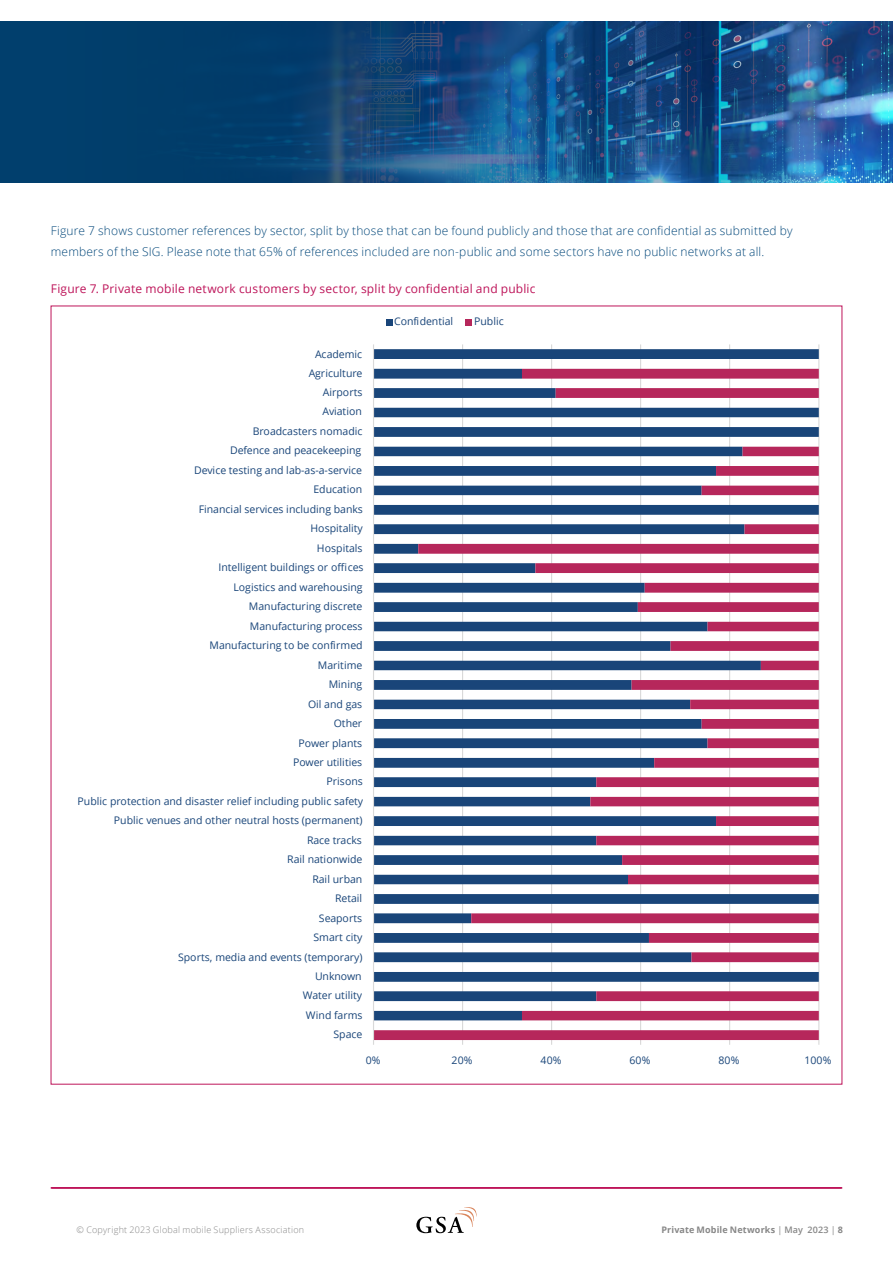
<style>
.page{position:relative;width:893px;height:1263px;background:#fff}
.page>*{position:absolute;margin:0;border:0;box-sizing:border-box;transform-origin:0 0}
.t1{font:300 12px/21px "Open Sans";letter-spacing:.015em;color:#02477a}
.t2{font:12px "Open Sans";letter-spacing:.015em;color:#be155a}
.t3{font:10.5px/19.5px "Open Sans";color:#194579;text-align:right}
.t4{font:300 9px "Open Sans";letter-spacing:.025em;color:#878787}
.t5{font:700 9px "Open Sans";letter-spacing:.015em;color:#878787}
.s1{font-weight:400}
.s2{font-weight:600}
</style>
<div class="page">
<svg style="left:416px;top:1207px;width:61px;height:26px"></svg>
<div style="left:51px;top:1188px;width:791px;height:1px;background:#be155a;border:1px solid #be155a"></div>
<img style="left:0;top:21px;width:893px;height:162px">
<hr style="left:462px;top:344px;width:1px;height:701px;background:#d9d9d9">
<hr style="left:551px;top:344px;width:1px;height:701px;background:#d9d9d9">
<hr style="left:640px;top:344px;width:1px;height:701px;background:#d9d9d9">
<hr style="left:729px;top:344px;width:1px;height:701px;background:#d9d9d9">
<hr style="left:818px;top:344px;width:1px;height:701px;background:#d9d9d9">
<svg style="left:374px;top:349px;width:445px;height:20px"></svg>
<svg style="left:374px;top:369px;width:445px;height:671px"></svg>
<hr style="left:373px;top:344px;width:1px;height:701px;background:#d9d9d9">
<div style="left:386px;top:319px;width:6px;height:7px;background:#194579"></div>
<div style="left:466px;top:319px;width:6px;height:7px;background:#b6275b"></div>
<p class="t1" style="left:51px;top:219px;width:743px">Figure 7 shows customer references by sector, split by those that can be found publicly and those that are confidential as submitted by members of the SIG. Please note that 65% of references included are non-public and some sectors have no public networks at all.</p>
<p class="t2" style="left:51px;top:280px;width:486px">Figure 7. Private mobile network customers by sector, split by confidential and public</p>
<p class="t3" style="left:78px;top:344px;width:288px">Academic<br>Agriculture<br>Airports<br>Aviation<br>Broadcasters nomadic<br>Defence and peacekeeping<br>Device testing and lab-as-a-service<br>Education<br>Financial services including banks<br>Hospitality<br>Hospitals<br>Intelligent buildings or offices<br>Logistics and warehousing<br>Manufacturing discrete<br>Manufacturing process<br>Manufacturing to be confirmed<br>Maritime<br>Mining<br>Oil and gas<br>Other<br>Power plants<br>Power utilities<br>Prisons<br>Public protection and disaster relief including public safety<br>Public venues and other neutral hosts (permanent)<br>Race tracks<br>Rail nationwide<br>Rail urban<br>Retail<br>Seaports<br>Smart city<br>Sports, media and events (temporary)<br>Unknown<br>Water utility<br>Wind farms<br>Space</p>
<p class="t3" style="left:394px;top:311px;width:61px">Confidential</p>
<p class="t3" style="left:474px;top:311px;width:31px">Public</p>
<p class="t3" style="left:366px;top:1050px;width:16px">0%</p>
<p class="t3" style="left:452px;top:1050px;width:22px">20%</p>
<p class="t3" style="left:541px;top:1050px;width:22px">40%</p>
<p class="t3" style="left:629px;top:1050px;width:22px">60%</p>
<p class="t3" style="left:718px;top:1050px;width:22px">80%</p>
<p class="t3" style="left:804px;top:1050px;width:29px">100%</p>
<p class="t4" style="left:77px;top:1224px;width:229px">© Copyright 2023 Global mobile Suppliers Association</p>
<p class="t5" style="left:661px;top:1223px;width:183px">Private Mobile Networks <span class="s1">|</span> <span class="s2">May 2023</span> <span class="s1">|</span> 8</p>
</div>
